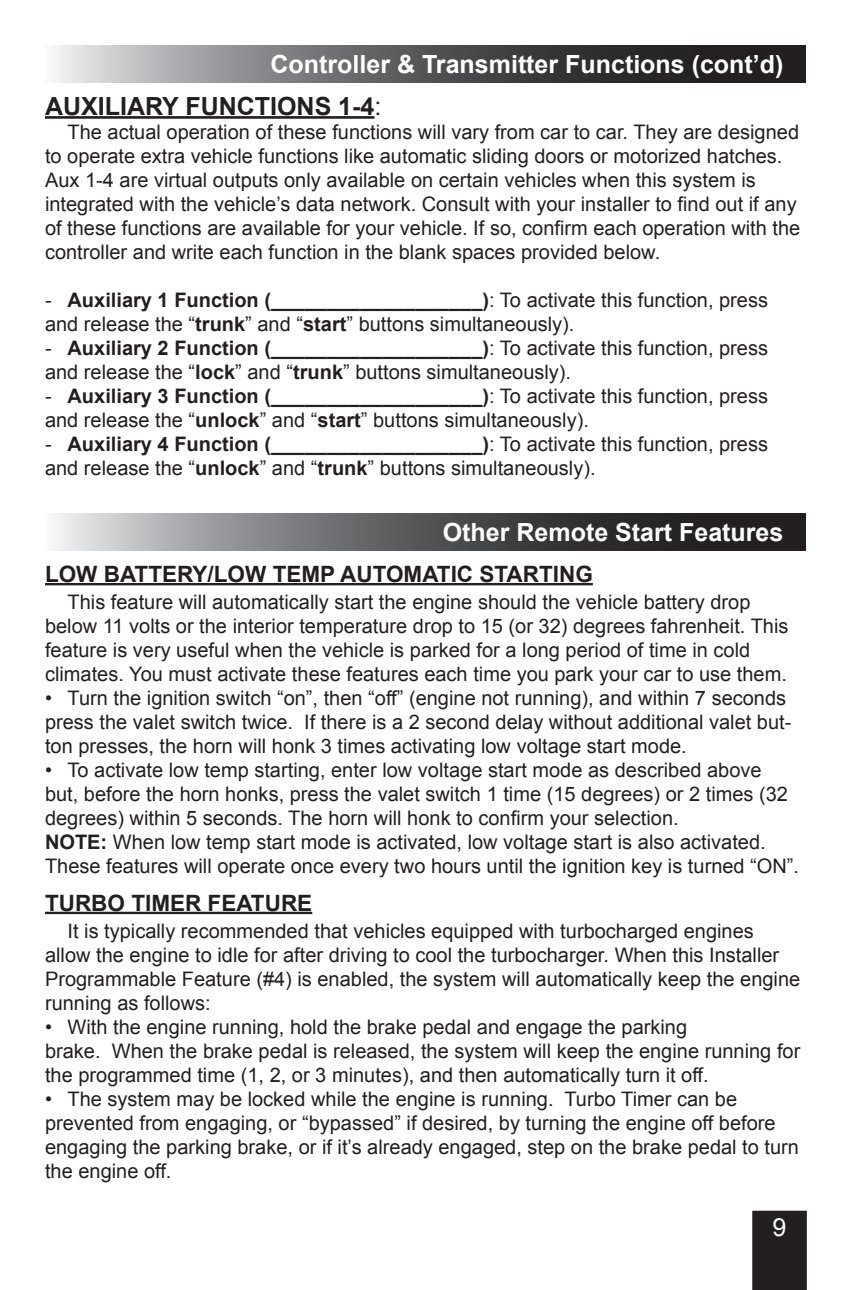
<style>
.page{position:relative;width:851px;height:1290px;background:#fff}
.page>*{position:absolute;margin:0;border:0;box-sizing:border-box;transform-origin:0 0}
.t1{font:700 25px "Arial";color:#fff}
.t2{font:700 25px "Arial";color:#231f20}
.t3{font:25px "Arial";color:#fff}
.t4{font:700 22.5px "Arial";color:#231f20}
.t5{font:20px/24px "Arial";color:#231f20}
.s1{font-weight:400}
.s2{font-weight:700}
</style>
<div class="page">
<div style="left:752px;top:1211px;width:54px;height:79px;background:#231f20"></div>
<hr style="left:45px;top:116px;width:329px;height:3px;background:#231f20">
<svg style="left:54px;top:45px;width:751px;height:37px;background:#636364"></svg>
<svg style="left:55px;top:513px;width:750px;height:37px;background:#646365"></svg>
<hr style="left:45px;top:583px;width:547px;height:2px;background:#231f20">
<hr style="left:45px;top:912px;width:267px;height:2px;background:#231f20">
<p class="t1" style="left:270px;top:47px;width:514px">Controller &amp; Transmitter Functions (cont’d)</p>
<p class="t2" style="left:45px;top:89px;width:338px">AUXILIARY FUN CTIONS 1-4<span class="s1">:</span></p>
<p class="t5" style="left:45px;top:120px;width:756px;text-indent:22px">The actual operation of these functions will vary from car to car. They are designed to operate extra vehicle functions like automatic sliding doors or motorized hatches.<br>Aux 1-4 are virtual outputs only available on certain vehicles when this system is integrated with the vehicle’s data network. Consult with your installer to find out if any of these functions are available for your vehicle. If so, confirm each operation with the controller and write each function in the blank spaces provided below.</p>
<p class="t5" style="left:45px;top:288px;width:724px">- <span class="s2">Auxiliary 1 Function (___________________)</span>: To activate this function, press and release the “<span class="s2">trunk</span>” and “<span class="s2">start</span>” buttons simultaneously).</p>
<p class="t5" style="left:45px;top:336px;width:724px">- <span class="s2">Auxiliary 2 Function (___________________)</span>: To activate this function, press and release the “<span class="s2">lock</span>” and “<span class="s2">trunk</span>” buttons simultaneously).</p>
<p class="t5" style="left:45px;top:384px;width:724px">- <span class="s2">Auxiliary 3 Function (___________________)</span>: To activate this function, press and release the “<span class="s2">unlock</span>” and “<span class="s2">start</span>” buttons simultaneously).</p>
<p class="t5" style="left:45px;top:432px;width:724px">- <span class="s2">Auxiliary 4 Function (___________________)</span>: To activate this function, press and release the “<span class="s2">unlock</span>” and “<span class="s2">trunk</span>” buttons simultaneously).</p>
<p class="t1" style="left:443px;top:516px;width:342px">Other Remote Start Features</p>
<p class="t4" style="left:45px;top:559px;width:91px">Low Batter</p>
<p class="t4" style="left:192px;top:559px;width:111px">y/Low Temp</p>
<p class="t4" style="left:340px;top:559px;width:48px">Automatic</p>
<p class="t4" style="left:479px;top:559px;width:29px">Starti</p>
<p class="t4" style="left:559px;top:559px;width:31px">ng</p>
<p class="t5" style="left:45px;top:590px;width:744px;text-indent:22px">This feature will automatically start the engine should the vehicle battery drop below 11 volts or the interior temperature drop to 15 (or 32) degrees fahrenheit. This feature is very useful when the vehicle is parked for a long period of time in cold climates. You must activate these features each time you park your car to use them.</p>
<p class="t5" style="left:45px;top:686px;width:747px">• Turn the ignition switch “on”, then “off” (engine not running), and within 7 seconds press the valet switch twice. If there is a 2 second delay without additional valet but&shy;ton presses, the horn will honk 3 times activating low voltage start mode.</p>
<p class="t5" style="left:45px;top:758px;width:752px">• To activate low temp starting, enter low voltage start mode as described above but, before the horn honks, press the valet switch 1 time (15 degrees) or 2 times (32 degrees) within 5 seconds. The horn will honk to confirm your selection.<br><span class="s2">NOTE:</span> When low temp start mode is activated, low voltage start is also activated.<br>These features will operate once every two hours until the ignition key is turned “ON”.</p>
<p class="t4" style="left:45px;top:888px;width:47px">Turbo</p>
<p class="t4" style="left:131px;top:888px;width:29px">Timer</p>
<p class="t4" style="left:207px;top:888px;width:29px">Feat</p>
<p class="t4" style="left:265px;top:888px;width:32px">ure</p>
<p class="t5" style="left:45px;top:919px;width:756px;text-indent:22px">It is typically recommended that vehicles equipped with turbocharged engines allow the engine to idle for after driving to cool the turbocharger. When this Installer Programmable Feature (#4) is enabled, the system will automatically keep the engine running as follows:</p>
<p class="t5" style="left:45px;top:1015px;width:756px">• With the engine running, hold the brake pedal and engage the parking<br>brake. When the brake pedal is released, the system will keep the engine running for the programmed time (1, 2, or 3 minutes), and then automatically turn it off.</p>
<p class="t5" style="left:45px;top:1087px;width:755px">• The system may be locked while the engine is running. Turbo Timer can be prevented from engaging, or “bypassed” if desired, by turning the engine off before engaging the parking brake, or if it’s already engaged, step on the brake pedal to turn the engine off.</p>
<p class="t3" style="left:772px;top:1211px;width:15px">9</p>
</div>
